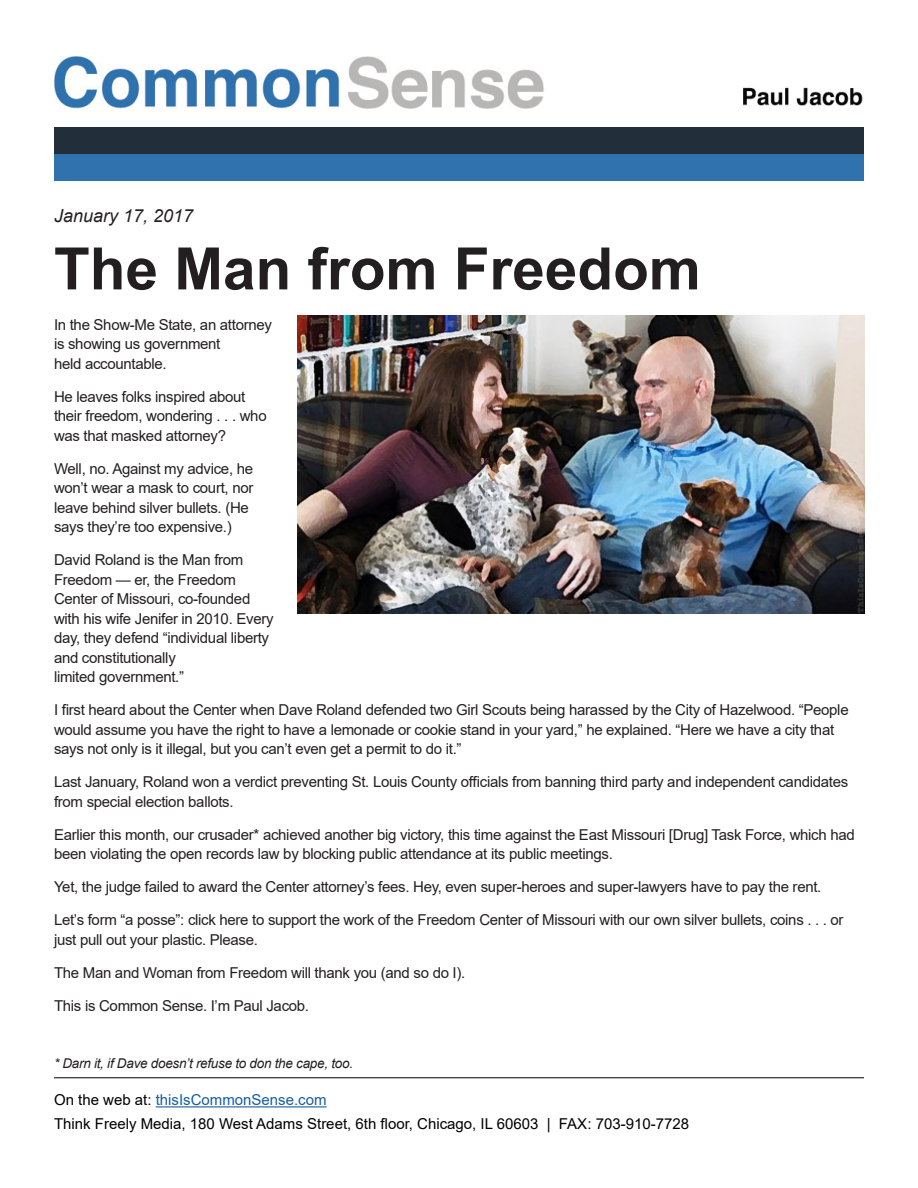
<style>
.page{position:relative;width:918px;height:1188px;background:#fff}
.page>*{position:absolute;margin:0;border:0;box-sizing:border-box;transform-origin:0 0}
.t1{font:700 58.5px "Arial";color:#231f20}
.t2{font:italic 18px "Arial";color:#231f20}
.t3{font:15px/19.5px "Arial";letter-spacing:-.02em;color:#231f20}
.t4{font:15px "Arial";color:#000}
.t5{font:15px "Arial";color:#175d9e}
.t6{font:italic 13.5px "Arial";letter-spacing:-.02em;color:#231f20}
.s1{color:#000}
</style>
<div class="page">
<img style="left:54px;top:56px;width:809px;height:53px">
<hr style="left:156px;top:1106px;width:171px;height:1px;background:#175d9e">
<img style="left:297px;top:316px;width:567px;height:298px">
<div style="left:54px;top:127px;width:810px;height:27px;background:#222e3a"></div>
<div style="left:54px;top:154px;width:810px;height:27px;background:#2f72ad"></div>
<hr style="left:54px;top:1078px;width:810px;height:1px;background:#000">
<p class="t2" style="left:54px;top:204px;width:141px">January 17, 2017</p>
<p class="t1" style="left:54px;top:228px;width:648px">The Man from Freedom</p>
<p class="t3" style="left:54px;top:315px;width:220px">In the Show-Me State, an attorney is showing us government<br>held accountable.</p>
<p class="t3" style="left:54px;top:387px;width:214px">He leaves folks inspired about their freedom, wondering . . . who was that masked attorney?</p>
<p class="t3" style="left:54px;top:459px;width:201px">Well, no. Against my advice, he won’t wear a mask to court, nor leave behind silver bullets. (He says they’re too expensive.)</p>
<p class="t3" style="left:54px;top:550px;width:221px">David Roland is the Man from<br>Freedom — er, the Freedom<br>Center of Missouri, co-founded with his wife Jenifer in 2010. Every day, they defend “individual liberty and constitutionally<br>limited government.”</p>
<p class="t3" style="left:54px;top:700px;width:796px">I first heard about the Center when Dave Roland defended two Girl Scouts being harassed by the City of Hazelwood. “People would assume you have the right to have a lemonade or cookie stand in your yard,” he explained. “Here we have a city that says not only is it illegal, but you can’t even get a permit to do it.”</p>
<p class="t3" style="left:54px;top:772px;width:796px">Last January, Roland won a verdict preventing St. Louis County officials from banning third party and independent candidates from special election ballots.</p>
<p class="t3" style="left:54px;top:825px;width:802px">Earlier this month, our crusader* achieved another big victory, this time against the East Missouri [Drug] Task Force, which had been violating the open records law by blocking public attendance at its public meetings.</p>
<p class="t3" style="left:54px;top:877px;width:769px">Yet, the judge failed to award the Center attorney’s fees. Hey, even super-heroes and super-lawyers have to pay the rent.</p>
<p class="t3" style="left:54px;top:910px;width:791px">Let’s form “a posse”: click here to support the work of the Freedom Center of Missouri with our own silver bullets, coins . . . or just pull out your plastic. Please.</p>
<p class="t3" style="left:54px;top:963px;width:413px">The Man and Woman from Freedom will thank you (and so do I).</p>
<p class="t3" style="left:54px;top:996px;width:257px">This is Common Sense. I’m Paul Jacob.</p>
<p class="t6" style="left:54px;top:1054px;width:301px">* Darn it, if Dave doesn’t refuse to don the cape, too.</p>
<p class="t5" style="left:54px;top:1090px;width:274px"><span class="s1">On the web at:</span> thisIsCommonSense.com</p>
<p class="t4" style="left:54px;top:1114px;width:637px">Think Freely Media, 180 West Adams Street, 6th floor, Chicago, IL 60603 | FAX: 703-910-7728</p>
</div>
